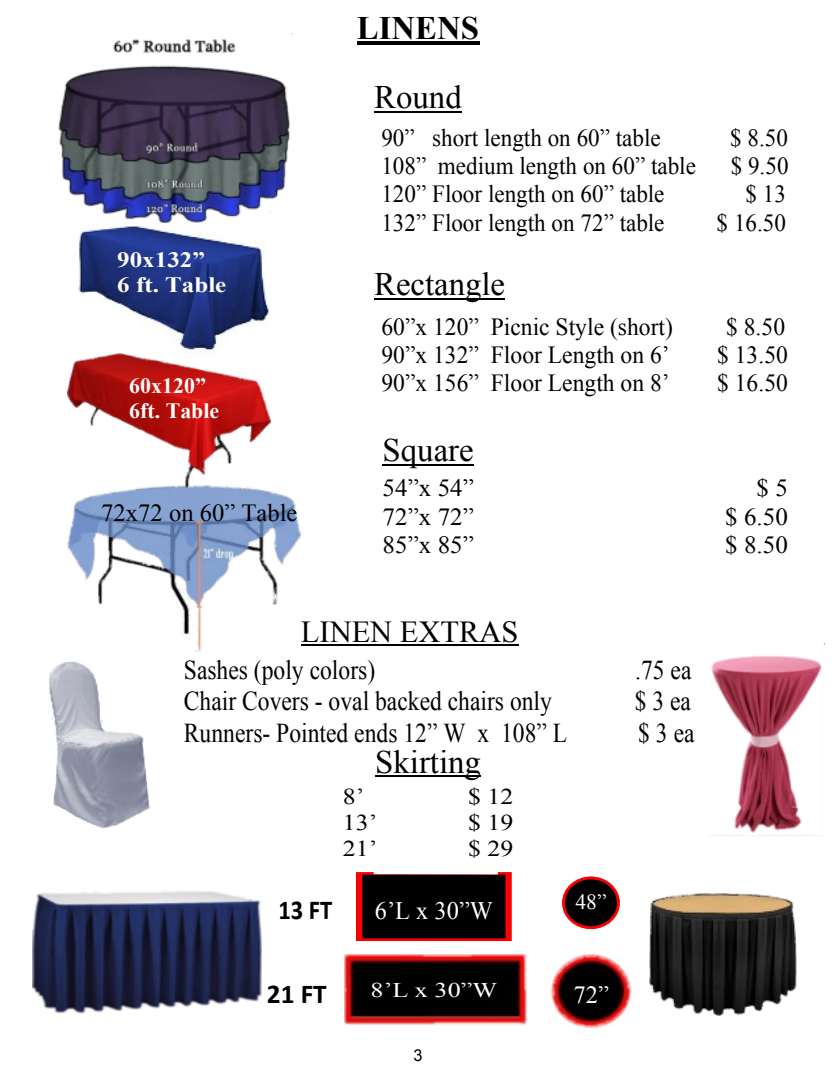
<style>
.page{position:relative;width:836px;height:1082px;background:#fff}
.page>*{position:absolute;margin:0;border:0;box-sizing:border-box;transform-origin:0 0}
.t1{font:32.7px "Times New Roman";color:#000}
.t2{font:700 32.7px "Times New Roman";color:#000}
.t3{font:30.3px "Times New Roman";color:#000}
.t4{font:27.3px "Times New Roman";color:#000;scale:.87 1}
.t5{font:700 27.3px "Calibri";color:#000}
.t6{font:700 27.3px "Calibri";color:#000;scale:.9 1}
.t7{font:25.2px "Times New Roman";color:#fff}
.t8{font:24.6px "Times New Roman";color:#000;scale:.94 1}
.t9{font:24.6px "Times New Roman";color:#000;scale:.96 1}
.t10{font:24.6px "Times New Roman";color:#000}
.t11{font:24.6px "Times New Roman";color:#fff}
.t12{font:22.5px "Times New Roman";color:#000;scale:1.15 1}
.t13{font:700 21.9px/25.2px "Times New Roman";color:#fff;scale:1.14 1}
.t14{font:700 21.9px/25.2px "Times New Roman";color:#fff}
.t15{font:21.6px "Times New Roman";color:#fff}
.t16{font:20.7px "Times New Roman";color:#fff;scale:1.25 1}
.t17{font:16.5px "Arial";color:#000}
</style>
<div class="page">
<img style="left:78px;top:225px;width:192px;height:126px">
<img style="left:344px;top:954px;width:287px;height:73px">
<svg style="left:356px;top:872px;width:155px;height:68px"></svg>
<hr style="left:357px;top:41px;width:122px;height:3px;background:#000">
<hr style="left:374px;top:111px;width:87px;height:1px;background:#000">
<hr style="left:374px;top:298px;width:131px;height:1px;background:#000">
<hr style="left:382px;top:464px;width:91px;height:1px;background:#000">
<hr style="left:375px;top:775px;width:106px;height:1px;background:#000">
<img style="left:59px;top:33px;width:233px;height:190px">
<div style="left:362px;top:874px;width:143px;height:64px;background:#000;border:3px solid #000"></div>
<hr style="left:373px;top:871px;width:125px;height:3px;background:#fff">
<div style="left:378px;top:975px;width:113px;height:27px;background:#000"></div>
<div style="left:568px;top:978px;width:45px;height:36px;background:#000;border:3px solid #000;border-radius:50%"></div>
<div style="left:562px;top:876px;width:57px;height:52px;background:#000;border:3px solid #f00;border-radius:50%"></div>
<hr style="left:301px;top:644px;width:217px;height:1px;background:#000">
<img style="left:49px;top:661px;width:100px;height:167px">
<img style="left:708px;top:643px;width:116px;height:193px">
<img style="left:649px;top:893px;width:147px;height:122px">
<img style="left:32px;top:891px;width:229px;height:122px">
<img style="left:67px;top:487px;width:233px;height:164px">
<img style="left:68px;top:353px;width:202px;height:134px">
<h1 class="t2" style="left:357px;top:17px;width:124px">LINENS</h1>
<h1 class="t1" style="left:374px;top:85px;width:89px">Round</h1>
<p class="t13" style="left:117px;top:249px;width:97px">90x132”<br>6 ft. Table</p>
<p class="t14" style="left:129px;top:375px;width:91px">60x120”<br>6ft. Table</p>
<p class="t10" style="left:101px;top:503px;width:198px">72x72 on 60” Table</p>
<p class="t8" style="left:381px;top:129px;width:298px">90” short length on 60” table</p>
<p class="t8" style="left:730px;top:129px;width:63px">$ 8.50</p>
<p class="t8" style="left:381px;top:157px;width:336px">108” medium length on 60” table</p>
<p class="t8" style="left:730px;top:157px;width:63px">$ 9.50</p>
<p class="t8" style="left:381px;top:185px;width:303px">120” Floor length on 60” table</p>
<p class="t8" style="left:745px;top:185px;width:45px">$ 13</p>
<p class="t8" style="left:381px;top:213px;width:303px">132” Floor length on 72” table</p>
<p class="t8" style="left:716px;top:213px;width:75px">$ 16.50</p>
<h1 class="t1" style="left:374px;top:272px;width:132px">Rectangle</h1>
<p class="t9" style="left:381px;top:317px;width:305px">60”x 120” Picnic Style (short)</p>
<p class="t9" style="left:726px;top:317px;width:63px">$ 8.50</p>
<p class="t9" style="left:381px;top:345px;width:302px">90”x 132” Floor Length on 6’</p>
<p class="t9" style="left:717px;top:345px;width:75px">$ 13.50</p>
<p class="t9" style="left:381px;top:374px;width:302px">90”x 156” Floor Length on 8’</p>
<p class="t9" style="left:717px;top:374px;width:75px">$ 16.50</p>
<h1 class="t1" style="left:382px;top:438px;width:93px">Square</h1>
<p class="t10" style="left:382px;top:479px;width:93px">54”x 54”</p>
<p class="t10" style="left:756px;top:479px;width:33px">$ 5</p>
<p class="t10" style="left:382px;top:507px;width:93px">72”x 72”</p>
<p class="t10" style="left:725px;top:507px;width:64px">$ 6.50</p>
<p class="t10" style="left:382px;top:535px;width:93px">85”x 85”</p>
<p class="t10" style="left:725px;top:535px;width:64px">$ 8.50</p>
<p class="t3" style="left:301px;top:620px;width:219px">LINEN EXTRAS</p>
<p class="t4" style="left:184px;top:660px;width:221px">Sashes (poly colors)</p>
<p class="t4" style="left:635px;top:660px;width:66px">.75 ea</p>
<p class="t4" style="left:184px;top:691px;width:424px">Chair Covers - oval backed chairs only</p>
<p class="t4" style="left:634px;top:691px;width:66px">$ 3 ea</p>
<p class="t4" style="left:184px;top:722px;width:442px">Runners- Pointed ends 12” W x 108” L</p>
<p class="t4" style="left:638px;top:722px;width:66px">$ 3 ea</p>
<h1 class="t1" style="left:375px;top:749px;width:107px">Skirting</h1>
<p class="t12" style="left:342px;top:788px;width:20px">8’</p>
<p class="t12" style="left:468px;top:788px;width:41px">$ 12</p>
<p class="t12" style="left:342px;top:814px;width:32px">13’</p>
<p class="t12" style="left:468px;top:814px;width:41px">$ 19</p>
<p class="t12" style="left:342px;top:840px;width:32px">21’</p>
<p class="t12" style="left:468px;top:840px;width:41px">$ 29</p>
<p class="t6" style="left:278px;top:897px;width:61px">13 FT</p>
<p class="t7" style="left:375px;top:900px;width:119px">6’L x 30”W</p>
<p class="t15" style="left:575px;top:893px;width:33px">48”</p>
<p class="t5" style="left:267px;top:982px;width:61px">21 FT</p>
<p class="t16" style="left:370px;top:982px;width:103px">8’L x 30”W</p>
<p class="t11" style="left:573px;top:985px;width:37px">72”</p>
<p class="t17" style="left:413px;top:1048px;width:11px">3</p>
</div>
